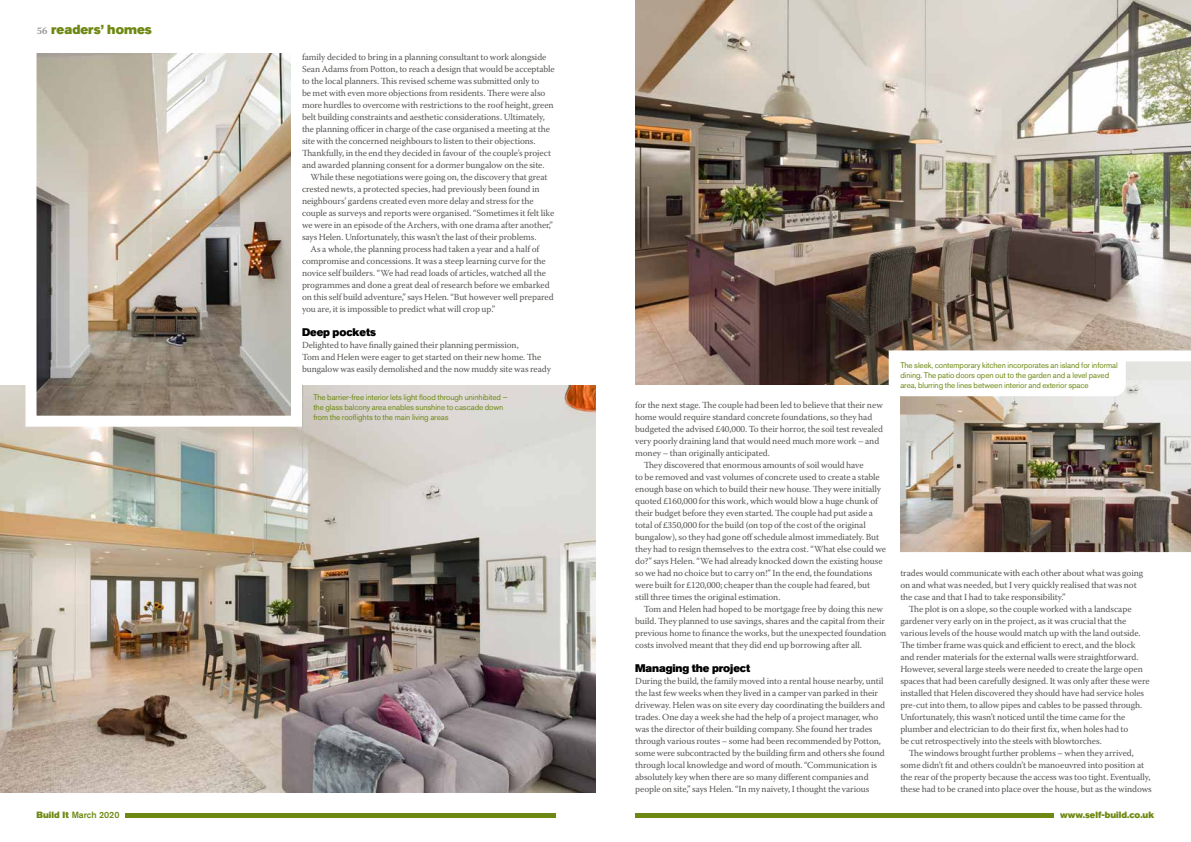
<style>
.page{position:relative;width:1191px;height:842px;background:#fff}
.page>*{position:absolute;margin:0;border:0;box-sizing:border-box;transform-origin:0 0}
.t1{font:13px "Akzidenz Grotesk Std Super";color:#6e8913}
.t2{font:11px "Akzidenz Grotesk Std Super";letter-spacing:-.01em;color:#000}
.t3{font:9.2px/12px "Warnock Pro";letter-spacing:-.01em;color:#575654}
.t4{font:9px "Akzidenz Grotesk Std Super";color:#6e8913}
.t5{font:500 9px "Akzidenz Grotesk Std";color:#6e8913}
.t6{font:8px/10px "Akzidenz Grotesk Std";letter-spacing:-.01em;color:#6e8913}
.s1{font-family:"Warnock Pro";font-weight:700;font-size:10px;color:#989898}
.s2{font-family:"Akzidenz Grotesk Std Super";font-weight:400}
</style>
<div class="page">
<div style="left:635px;top:813px;width:418px;height:5px;background:#6e8913"></div>
<div style="left:126px;top:813px;width:430px;height:5px;background:#6e8913"></div>
<img style="left:0;top:385px;width:595px;height:407px">
<img style="left:38px;top:54px;width:252px;height:361px">
<div style="left:26px;top:41px;width:276px;height:386px;border:11px solid #fff"></div>
<img style="left:635px;top:0;width:556px;height:385px">
<img style="left:888px;top:350px;width:303px;height:203px">
<svg style="left:894px;top:359px;width:231px;height:37px"></svg>
<h1 class="t1" style="left:37px;top:22px;width:117px"><span class="s1">56</span> readers’ homes</h1>
<p class="t3" style="left:302px;top:51px;width:254px">family decided to bring in a planning consultant to work alongside Sean Adams from Potton, to reach a design that would be acceptable to the local planners. This revised scheme was submitted only to<br>be met with even more objections from residents. There were also more hurdles to overcome with restrictions to the roof height, green belt building constraints and aesthetic considerations. Ultimately, the planning officer in charge of the case organised a meeting at the site with the concerned neighbours to listen to their objections.<br>Thankfully, in the end they decided in favour of the couple’s project and awarded planning consent for a dormer bungalow on the site.</p>
<p class="t3" style="left:310px;top:171px;width:238px">While these negotiations were going on, the discovery that great</p>
<p class="t3" style="left:302px;top:183px;width:239px">crested newts, a protected species, had previously been found in</p>
<p class="t3" style="left:302px;top:195px;width:233px">neighbours’ gardens created even more delay and stress for the</p>
<p class="t3" style="left:302px;top:207px;width:254px">couple as surveys and reports were organised. “Sometimes it felt like</p>
<p class="t3" style="left:302px;top:219px;width:252px">we were in an episode of the Archers, with one drama after another,”</p>
<p class="t3" style="left:302px;top:231px;width:236px">says Helen. Unfortunately, this wasn’t the last of their problems.</p>
<p class="t3" style="left:310px;top:243px;width:230px">As a whole, the planning process had taken a year and a half of</p>
<p class="t3" style="left:302px;top:255px;width:245px">compromise and concessions. It was a steep learning curve for the</p>
<p class="t3" style="left:302px;top:267px;width:245px">novice self builders. “We had read loads of articles, watched all the</p>
<p class="t3" style="left:302px;top:279px;width:249px">programmes and done a great deal of research before we embarked</p>
<p class="t3" style="left:302px;top:291px;width:253px">on this self build adventure,” says Helen. “But however well prepared</p>
<p class="t3" style="left:302px;top:303px;width:195px">you are, it is impossible to predict what will crop up.”</p>
<p class="t2" style="left:302px;top:326px;width:76px">Deep pockets</p>
<p class="t3" style="left:302px;top:339px;width:250px">Delighted to have finally gained their planning permission,<br>Tom and Helen were eager to get started on their new home. The bungalow was easily demolished and the now muddy site was ready</p>
<p class="t6" style="left:313px;top:392px;width:196px">The barrier-free interior lets light flood through uninhibited – the glass balcony area enables sunshine to cascade down from the rooflights to the main living areas</p>
<p class="t3" style="left:635px;top:399px;width:249px">for the next stage. The couple had been led to believe that their new</p>
<p class="t3" style="left:635px;top:411px;width:239px">home would require standard concrete foundations, so they had</p>
<p class="t3" style="left:635px;top:423px;width:249px">budgeted the advised £40,000. To their horror, the soil test revealed</p>
<p class="t3" style="left:635px;top:435px;width:246px">very poorly draining land that would need much more work – and</p>
<p class="t3" style="left:635px;top:447px;width:136px">money – than originally anticipated.</p>
<p class="t3" style="left:643px;top:459px;width:221px">They discovered that enormous amounts of soil would have</p>
<p class="t3" style="left:635px;top:471px;width:246px">to be removed and vast volumes of concrete used to create a stable</p>
<p class="t3" style="left:635px;top:483px;width:247px">enough base on which to build their new house. They were initially</p>
<p class="t3" style="left:635px;top:495px;width:244px">quoted £160,000 for this work, which would blow a huge chunk of</p>
<p class="t3" style="left:635px;top:507px;width:239px">their budget before they even started. The couple had put aside a</p>
<p class="t3" style="left:635px;top:519px;width:232px">total of £350,000 for the build (on top of the cost of the original</p>
<p class="t3" style="left:635px;top:531px;width:245px">bungalow), so they had gone off schedule almost immediately. But</p>
<p class="t3" style="left:635px;top:543px;width:252px">they had to resign themselves to the extra cost. “What else could we</p>
<p class="t3" style="left:635px;top:555px;width:249px">do?” says Helen. “We had already knocked down the existing house</p>
<p class="t3" style="left:635px;top:567px;width:239px">so we had no choice but to carry on!” In the end, the foundations</p>
<p class="t3" style="left:635px;top:579px;width:236px">were built for £120,000; cheaper than the couple had feared, but</p>
<p class="t3" style="left:635px;top:591px;width:147px">still three times the original estimation.</p>
<p class="t3" style="left:643px;top:603px;width:241px">Tom and Helen had hoped to be mortgage free by doing this new</p>
<p class="t3" style="left:635px;top:615px;width:251px">build. They planned to use savings, shares and the capital from their</p>
<p class="t3" style="left:635px;top:627px;width:253px">previous home to finance the works, but the unexpected foundation</p>
<p class="t3" style="left:635px;top:639px;width:228px">costs involved meant that they did end up borrowing after all.</p>
<p class="t2" style="left:635px;top:662px;width:117px">Managing the project</p>
<p class="t3" style="left:635px;top:675px;width:251px">During the build, the family moved into a rental house nearby, until the last few weeks when they lived in a camper van parked in their driveway. Helen was on site every day coordinating the builders and trades. One day a week she had the help of a project manager, who was the director of their building company. She found her trades through various routes – some had been recommended by Potton, some were subcontracted by the building firm and others she found through local knowledge and word of mouth. “Communication is absolutely key when there are so many different companies and people on site,” says Helen. “In my naivety, I thought the various</p>
<p class="t6" style="left:900px;top:360px;width:219px">The sleek, contemporary kitchen incorporates an island for informal dining. The patio doors open out to the garden and a level paved area, blurring the lines between interior and exterior space</p>
<p class="t3" style="left:900px;top:567px;width:244px">trades would communicate with each other about what was going on and what was needed, but I very quickly realised that was not the case and that I had to take responsibility.”</p>
<p class="t3" style="left:909px;top:603px;width:224px">The plot is on a slope, so the couple worked with a landscape</p>
<p class="t3" style="left:900px;top:615px;width:227px">gardener very early on in the project, as it was crucial that the</p>
<p class="t3" style="left:900px;top:627px;width:242px">various levels of the house would match up with the land outside.</p>
<p class="t3" style="left:900px;top:639px;width:236px">The timber frame was quick and efficient to erect, and the block</p>
<p class="t3" style="left:900px;top:651px;width:240px">and render materials for the external walls were straightforward.</p>
<p class="t3" style="left:900px;top:663px;width:244px">However, several large steels were needed to create the large open</p>
<p class="t3" style="left:900px;top:675px;width:251px">spaces that had been carefully designed. It was only after these were</p>
<p class="t3" style="left:900px;top:687px;width:245px">installed that Helen discovered they should have had service holes</p>
<p class="t3" style="left:900px;top:699px;width:243px">pre-cut into them, to allow pipes and cables to be passed through.</p>
<p class="t3" style="left:900px;top:711px;width:226px">Unfortunately, this wasn’t noticed until the time came for the</p>
<p class="t3" style="left:900px;top:723px;width:229px">plumber and electrician to do their first fix, when holes had to</p>
<p class="t3" style="left:900px;top:735px;width:203px">be cut retrospectively into the steels with blowtorches.</p>
<p class="t3" style="left:909px;top:747px;width:227px">The windows brought further problems – when they arrived,</p>
<p class="t3" style="left:900px;top:759px;width:245px">some didn’t fit and others couldn’t be manoeuvred into position at</p>
<p class="t3" style="left:900px;top:771px;width:252px">the rear of the property because the access was too tight. Eventually,</p>
<p class="t3" style="left:900px;top:783px;width:253px">these had to be craned into place over the house, but as the windows</p>
<p class="t5" style="left:37px;top:809px;width:84px"><span class="s2">Build It</span> March 2020</p>
<p class="t4" style="left:1060px;top:809px;width:96px">www.self-build.co.uk</p>
</div>
